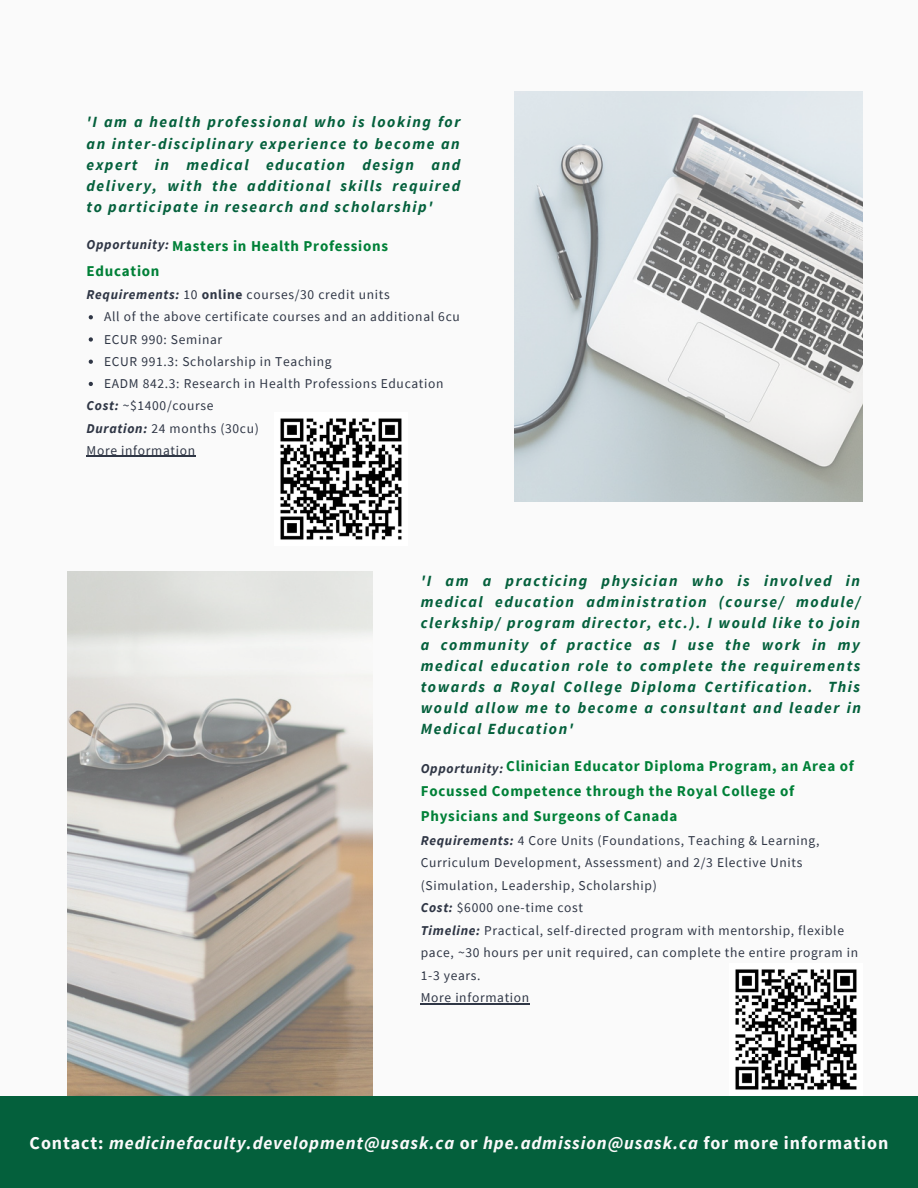
<style>
.page{position:relative;width:918px;height:1188px;background:#fafafa}
.page>*{position:absolute;margin:0;border:0;box-sizing:border-box;transform-origin:0 0}
.t1{font:italic 700 18px "Source Sans Pro";letter-spacing:.05em;color:#fafafa}
.t2{font:italic 700 15.45px/21.1px "Source Sans Pro";letter-spacing:.1em;color:#04603c;text-align:justify}
.t3{font:700 15px/24.8px "Source Sans Pro";letter-spacing:.05em;color:#008037}
.t4{font:13.5px/22.5px "Source Sans Pro";letter-spacing:.05em;color:#2f3645}
.t5{font:italic 700 13.5px "Source Sans Pro";letter-spacing:.05em;color:#2f3645}
.s1{font-weight:700;font-style:italic}
.s2{font-weight:700}
.s3{font-style:normal}
</style>
<div class="page">
<img style="left:515px;top:92px;width:347px;height:409px">
<img style="left:68px;top:572px;width:305px;height:524px">
<div style="left:0;top:1096px;width:918px;height:92px;background:#04603c"></div>
<svg style="left:89px;top:315px;width:4px;height:4px"></svg>
<svg style="left:89px;top:337px;width:4px;height:5px"></svg>
<svg style="left:89px;top:360px;width:4px;height:4px"></svg>
<svg style="left:89px;top:382px;width:4px;height:4px"></svg>
<hr style="left:87px;top:456px;width:109px;height:1px;background:#2f3645">
<img style="left:280px;top:418px;width:122px;height:122px">
<hr style="left:421px;top:1003px;width:109px;height:1px;background:#2f3645">
<img style="left:735px;top:969px;width:122px;height:121px">
<p class="t2" style="left:87px;top:111px;width:375px">'I am a health professional who is looking for an inter-disciplinary experience to become an expert in medical education design and delivery, with the additional skills required to participate in research and scholarship'</p>
<p class="t5" style="left:87px;top:236px;width:84px">Opportunity:</p>
<p class="t3" style="left:172px;top:233px;width:218px">Masters in Health Professions</p>
<p class="t3" style="left:87px;top:258px;width:74px">Education</p>
<p class="t4" style="left:87px;top:283px;width:305px"><span class="s1">Requirements:</span> 10 <span class="s2">online</span> courses/30 credit units</p>
<p class="t4" style="left:104px;top:306px;width:357px">All of the above certificate courses and an additional 6cu ECUR 990: Seminar<br>ECUR 991.3: Scholarship in Teaching<br>EADM 842.3: Research in Health Professions Education</p>
<p class="t4" style="left:87px;top:394px;width:174px"><span class="s1">Cost:</span> ~$1400/course<br><span class="s1">Duration:</span> 24 months (30cu)<br>More information</p>
<p class="t2" style="left:421px;top:570px;width:442px">'I am a practicing physician who is involved in medical education administration (course/ module/ clerkship/ program director, etc.). I would like to join a community of practice as I use the work in my medical education role to complete the requirements towards a Royal College Diploma Certification. This would allow me to become a consultant and leader in Medical Education'</p>
<p class="t3" style="left:421px;top:754px;width:435px;text-indent:86px">Clinician Educator Diploma Program, an Area of<br>Focussed Competence through the Royal College of<br>Physicians and Surgeons of Canada</p>
<p class="t4" style="left:421px;top:829px;width:439px"><span class="s1">Requirements:</span> 4 Core Units (Foundations, Teaching &amp; Learning, Curriculum Development, Assessment) and 2/3 Elective Units (Simulation, Leadership, Scholarship)<br><span class="s1">Cost:</span> $6000 one-time cost<br><span class="s1">Timeline:</span> Practical, self-directed program with mentorship, flexible pace, ~30 hours per unit required, can complete the entire program in 1-3 years.<br>More information</p>
<p class="t5" style="left:421px;top:759px;width:84px">Opportunity:</p>
<h1 class="t1" style="left:30px;top:1131px;width:860px"><span class="s3">Contact:</span> medicinefaculty.development@usask.ca <span class="s3">or</span> hpe.admission@usask.ca <span class="s3">for more information</span></h1>
</div>
